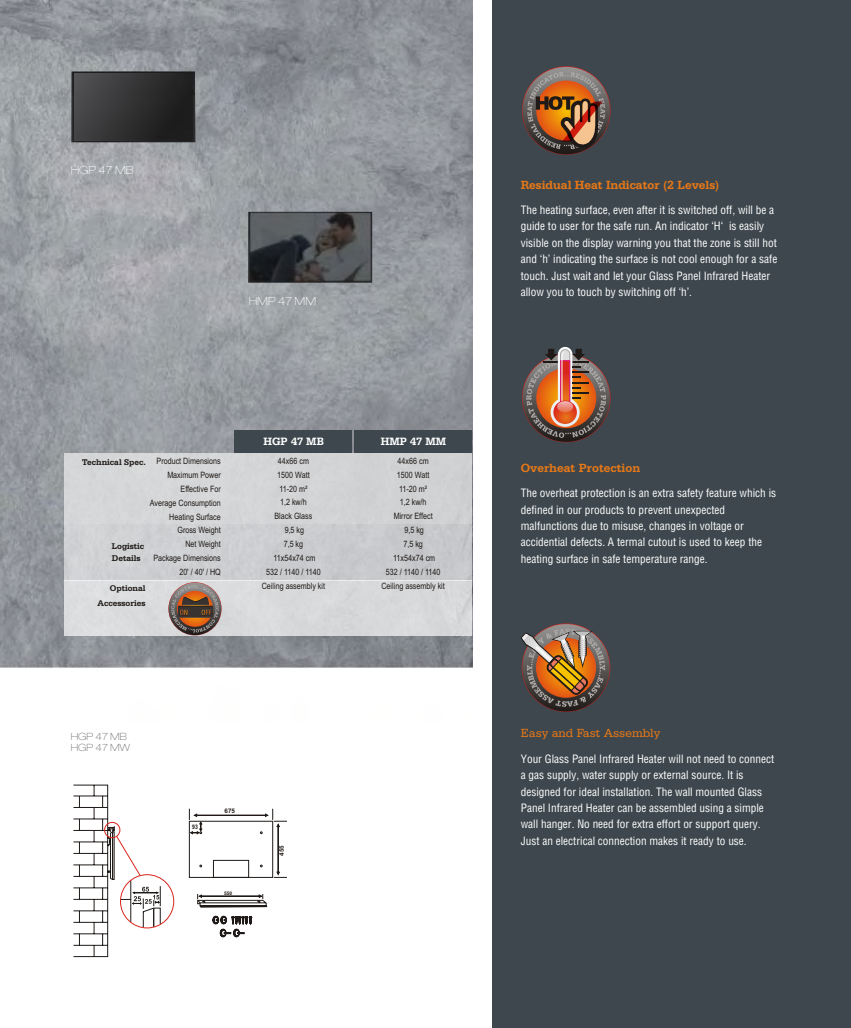
<style>
.page{position:relative;width:851px;height:1028px;background:#fff}
.page>*{position:absolute;margin:0;border:0;box-sizing:border-box;transform-origin:0 0}
.t1{font:700 12.5px "Serifa BT";color:#e87817}
.t2{font:12.5px "Serifa BT";color:#e87817}
.t3{font:condensed 11.25px/16.4px "Helvetica Tr";color:#fff}
.t4{font:700 11.25px "Serifa BT";color:#fff}
.t5{font:100 expanded 11.25px "Helvetica Neue LT Pro";color:#fff}
.t6{font:100 expanded 10px/11.8px "Helvetica Neue LT Pro";color:#737070}
.t7{font:8.75px/13.9px "Arial Narrow";color:#1f1a17;text-align:center}
.t8{font:700 8.75px/12.5px "Serifa BT";color:#1f1a17}
.t9{font:700 6.25px "Arial";color:#1f1a17}
.t10{font:700 6.25px "Arial Narrow";color:#1f1a17}
.t11{font:700 4.88px "Arial";color:#1f1a17}
</style>
<div class="page">
<div style="left:492px;top:0;width:358px;height:1028px;background:#3d474d"></div>
<img style="left:0;top:0;width:472px;height:668px">
<div style="left:64px;top:580px;width:407px;height:56px;background:#d9dadc"></div>
<div style="left:64px;top:453px;width:407px;height:127px;background:#cbcdd0"></div>
<div style="left:64px;top:453px;width:407px;height:70px;background:#d3d5d6"></div>
<div style="left:235px;top:431px;width:117px;height:22px;background:#3d474d"></div>
<div style="left:354px;top:431px;width:118px;height:22px;background:#3d474d"></div>
<img style="left:71px;top:71px;width:124px;height:71px">
<div style="left:74px;top:74px;width:119px;height:67px;background:linear-gradient(to right,#4a4a4d,#191919)"></div>
<svg style="left:522px;top:354px;width:88px;height:88px"></svg>
<svg style="left:526px;top:347px;width:80px;height:91px"></svg>
<svg style="left:522px;top:67px;width:88px;height:87px"></svg>
<svg style="left:527px;top:72px;width:78px;height:77px;background:#8f6242"></svg>
<svg style="left:522px;top:624px;width:87px;height:87px"></svg>
<svg style="left:521px;top:628px;width:84px;height:79px;background:#8e6b4b"></svg>
<svg style="left:189px;top:808px;width:98px;height:70px"></svg>
<svg style="left:197px;top:894px;width:71px;height:43px"></svg>
<svg style="left:73px;top:784px;width:88px;height:173px"></svg>
<div style="left:120px;top:874px;width:54px;height:54px;border:1px solid #d9261c;border-radius:50%"></div>
<img style="left:248px;top:212px;width:124px;height:71px">
<svg style="left:169px;top:582px;width:52px;height:53px"></svg>
<svg style="left:171px;top:585px;width:48px;height:47px;background:#846652"></svg>
<p class="t5" style="left:71px;top:166px;width:65px">HGP 47 MB</p>
<p class="t5" style="left:249px;top:296px;width:69px">HMP 47 MM</p>
<p class="t7" style="left:150px;top:455px;width:72px;text-align:right">Product Dimensions<br>Maximum Power<br>Effective For<br>Average Consumption<br>Heating Surface<br>Gross Weight<br>Net Weight<br>Package Dimensions<br>20' / 40' / HQ</p>
<p class="t8" style="left:82px;top:456px;width:65px">Technical Spec.</p>
<p class="t8" style="left:112px;top:540px;width:34px">Logistic<br>Details</p>
<p class="t8" style="left:97px;top:581px;width:49px;line-height:14.5px;text-align:right">Optional<br>Accessories</p>
<p class="t4" style="left:263px;top:437px;width:62px">HGP 47 MB</p>
<p class="t7" style="left:262px;top:454px;width:65px">44x66 cm<br>1500 Watt<br>11-20 m²<br>1,2 kw/h<br>Black Glass<br>9,5 kg<br>7,5 kg<br>11x54x74 cm<br>532 / 1140 / 1140<br>Ceiling assembly kit</p>
<p class="t6" style="left:71px;top:731px;width:61px">HGP 47 MB<br>HGP 47 MW</p>
<p class="t10" style="left:192px;top:824px;width:7px">93</p>
<p class="t9" style="left:224px;top:808px;width:12px">675</p>
<p class="t11" style="left:224px;top:891px;width:10px">550</p>
<p class="t9" style="left:279px;top:855px;width:12px;rotate:-90deg">455</p>
<p class="t4" style="left:380px;top:437px;width:67px">HMP 47 MM</p>
<p class="t7" style="left:381px;top:454px;width:65px">44x66 cm<br>1500 Watt<br>11-20 m²<br>1,2 kw/h<br>Mirror Effect<br>9,5 kg<br>7,5 kg<br>11x54x74 cm<br>532 / 1140 / 1140<br>Ceiling assembly kit</p>
<p class="t1" style="left:520px;top:179px;width:200px">Residual Heat Indicator (2 Levels)</p>
<p class="t3" style="left:520px;top:203px;width:258px">The heating surface, even after it is switched off, will be a guide to user for the safe run. An indicator ‘H‘ is easily visible on the display warning you that the zone is still hot and ‘h’ indicating the surface is not cool enough for a safe touch. Just wait and let your Glass Panel Infrared Heater allow you to touch by switching off ‘h’.</p>
<p class="t1" style="left:520px;top:462px;width:121px">Overheat Protection</p>
<p class="t3" style="left:520px;top:486px;width:257px">The overheat protection is an extra safety feature which is defined in our products to prevent unexpected malfunctions due to misuse, changes in voltage or accidential defects. A termal cutout is used to keep the heating surface in safe temperature range.</p>
<p class="t2" style="left:520px;top:728px;width:141px">Easy and Fast Assembly</p>
<p class="t3" style="left:520px;top:751px;width:255px">Your Glass Panel Infrared Heater will not need to connect a gas supply, water supply or external source. It is designed for ideal installation. The wall mounted Glass Panel Infrared Heater can be assembled using a simple wall hanger. No need for extra effort or support query.<br>Just an electrical connection makes it ready to use.</p>
</div>
